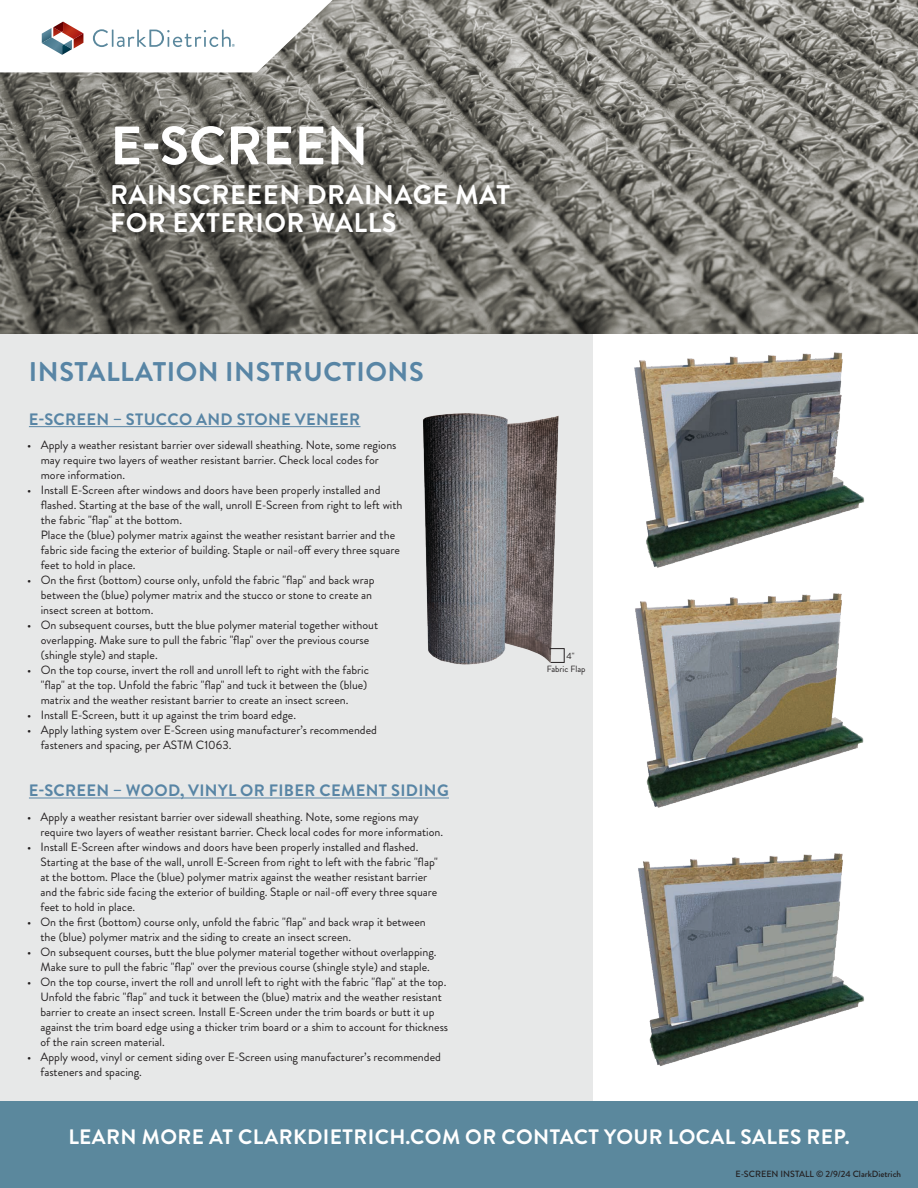
<style>
.page{position:relative;width:918px;height:1188px;background:#fff}
.page>*{position:absolute;margin:0;border:0;box-sizing:border-box;transform-origin:0 0}
.t1{font:700 54px "Brandon Grotesque";letter-spacing:.005em;color:#fff}
.t2{font:700 27px/27.6px "Brandon Grotesque";letter-spacing:.02em;color:#fff}
.t3{font:700 27px "Brandon Grotesque";letter-spacing:.02em;color:#5885a5}
.t4{font:700 20.85px "Brandon Grotesque";letter-spacing:.02em;color:#fff}
.t5{font:700 16.5px "Brandon Grotesque";letter-spacing:.02em;color:#5885a5}
.t6{font:12px/15px "Brandon Grotesque";color:#231f20}
.t7{font:500 9px "Brandon Grotesque";color:#231f20}
.t8{font:9px/12.9px "Brandon Grotesque";color:#231f20}
</style>
<div class="page">
<div style="left:0;top:320px;width:592px;height:868px;background:#e7e8e8"></div>
<img style="left:0;top:0;width:918px;height:334px">
<img style="left:638px;top:853px;width:226px;height:214px">
<img style="left:634px;top:352px;width:231px;height:216px">
<img style="left:635px;top:593px;width:229px;height:215px">
<hr style="left:29px;top:426px;width:331px;height:1px;background:#5885a5">
<hr style="left:29px;top:798px;width:420px;height:1px;background:#5885a5">
<svg style="left:0;top:0;width:333px;height:72px"></svg>
<div style="left:0;top:1101px;width:918px;height:87px;background:#5b889d"></div>
<img style="left:423px;top:413px;width:136px;height:252px">
<svg style="left:550px;top:648px;width:15px;height:15px"></svg>
<h1 class="t1" style="left:110px;top:108px;width:260px">E-SCREEN</h1>
<h2 class="t2" style="left:110px;top:182px;width:402px">RAINSCREEEN DRAINAGE MAT<br>FOR EXTERIOR WALLS</h2>
<h2 class="t3" style="left:29px;top:352px;width:396px">INSTALLATION INSTRUCTIONS</h2>
<h3 class="t5" style="left:29px;top:408px;width:333px">E-SCREEN – STUCCO AND STONE VENEER</h3>
<p class="t6" style="left:41px;top:438px;width:357px;text-indent:-14px">• Apply a weather resistant barrier over sidewall sheathing. Note, some regions may require two layers of weather resistant barrier. Check local codes for more information.</p>
<p class="t6" style="left:41px;top:483px;width:363px;text-indent:-14px">• Install E-Screen after windows and doors have been properly installed and flashed. Starting at the base of the wall, unroll E-Screen from right to left with the fabric "flap" at the bottom.<br>Place the (blue) polymer matrix against the weather resistant barrier and the fabric side facing the exterior of building. Staple or nail-off every three square feet to hold in place.</p>
<p class="t6" style="left:41px;top:573px;width:335px;text-indent:-14px">• On the first (bottom) course only, unfold the fabric "flap" and back wrap between the (blue) polymer matrix and the stucco or stone to create an insect screen at bottom.</p>
<p class="t6" style="left:41px;top:618px;width:339px;text-indent:-14px">• On subsequent courses, butt the blue polymer material together without overlapping. Make sure to pull the fabric "flap" over the previous course (shingle style) and staple.</p>
<p class="t6" style="left:41px;top:663px;width:330px;text-indent:-14px">• On the top course, invert the roll and unroll left to right with the fabric "flap" at the top. Unfold the fabric "flap" and tuck it between the (blue) matrix and the weather resistant barrier to create an insect screen.</p>
<p class="t6" style="left:27px;top:708px;width:270px">• Install E-Screen, butt it up against the trim board edge.</p>
<p class="t6" style="left:41px;top:723px;width:338px;text-indent:-14px">• Apply lathing system over E-Screen using manufacturer’s recommended fasteners and spacing, per ASTM C1063.</p>
<h3 class="t5" style="left:29px;top:779px;width:421px">E-SCREEN – WOOD, VINYL OR FIBER CEMENT SIDING</h3>
<p class="t6" style="left:40px;top:809px;width:404px;text-indent:-14px">• Apply a weather resistant barrier over sidewall sheathing. Note, some regions may require two layers of weather resistant barrier. Check local codes for more information.</p>
<p class="t6" style="left:40px;top:839px;width:399px;text-indent:-14px">• Install E-Screen after windows and doors have been properly installed and flashed.<br>Starting at the base of the wall, unroll E-Screen from right to left with the fabric "flap" at the bottom. Place the (blue) polymer matrix against the weather resistant barrier and the fabric side facing the exterior of building. Staple or nail-off every three square feet to hold in place.</p>
<p class="t6" style="left:40px;top:914px;width:387px;text-indent:-14px">• On the first (bottom) course only, unfold the fabric "flap" and back wrap it between the (blue) polymer matrix and the siding to create an insect screen.</p>
<p class="t6" style="left:27px;top:944px;width:411px;text-align:center">• On subsequent courses, butt the blue polymer material together without overlapping.<br>Make sure to pull the fabric "flap" over the previous course (shingle style) and staple.</p>
<p class="t6" style="left:40px;top:974px;width:409px;text-indent:-14px">• On the top course, invert the roll and unroll left to right with the fabric "flap" at the top.<br>Unfold the fabric "flap" and tuck it between the (blue) matrix and the weather resistant barrier to create an insect screen. Install E-Screen under the trim boards or butt it up against the trim board edge using a thicker trim board or a shim to account for thickness of the rain screen material.</p>
<p class="t6" style="left:40px;top:1049px;width:402px;text-indent:-14px">• Apply wood, vinyl or cement siding over E-Screen using manufacturer’s recommended fasteners and spacing.</p>
<p class="t8" style="left:547px;top:649px;width:40px;text-indent:20px">4"<br>Fabric Flap</p>
<h3 class="t4" style="left:68px;top:1123px;width:783px">LEARN MORE AT CLARKDIETRICH.COM OR CONTACT YOUR LOCAL SALES REP.</h3>
<p class="t7" style="left:736px;top:1167px;width:167px">E-SCREEN INSTALL © 2/9/24 ClarkDietrich</p>
</div>
